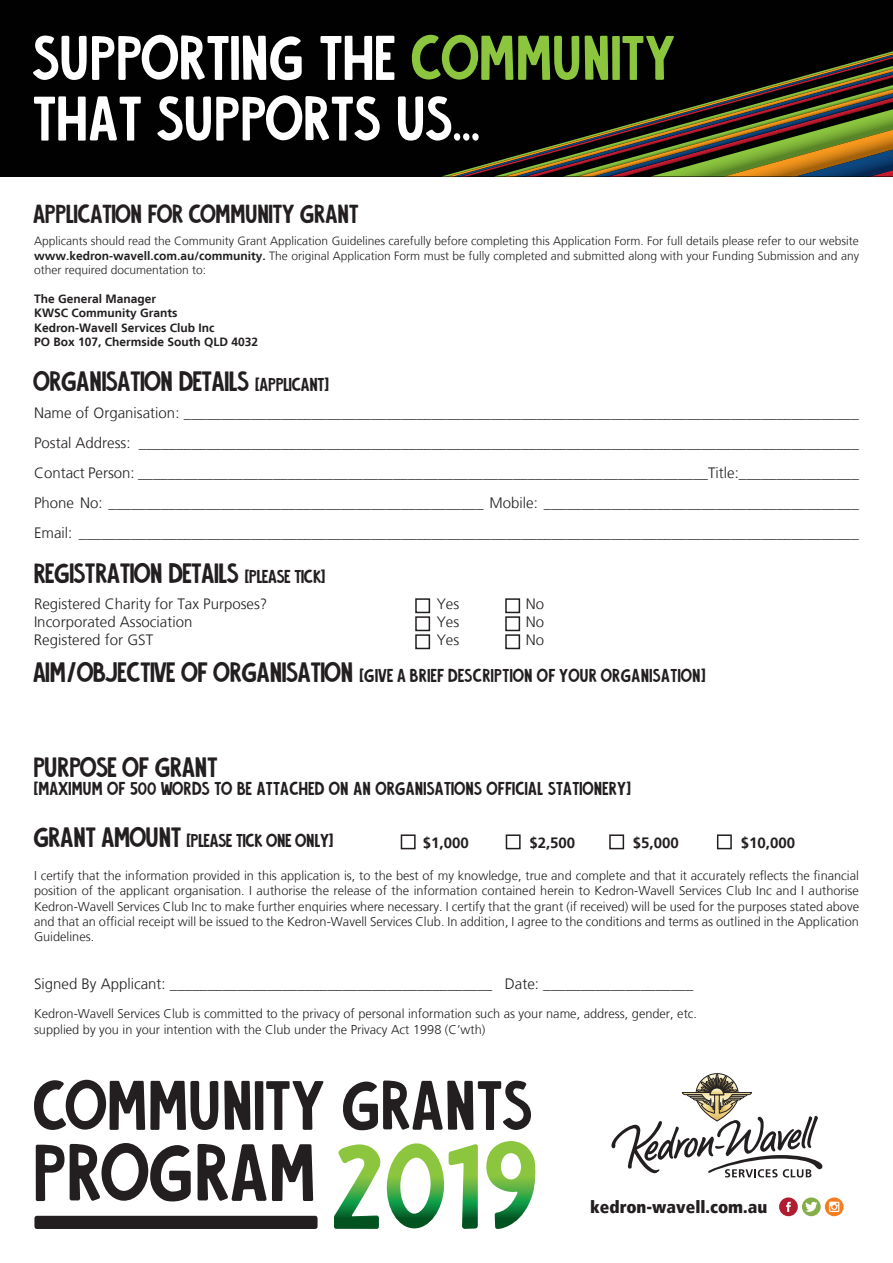
<style>
.page{position:relative;width:893px;height:1263px;background:#fff}
.page>*{position:absolute;margin:0;border:0;box-sizing:border-box;transform-origin:0 0}
.t1{font:50.55px/60.6px "Alvania";color:#fff}
.t2{font:22.5px "Alvania";letter-spacing:-.02em;color:#231f20}
.t3{font:21px "Alvania";letter-spacing:-.02em;color:#231f20}
.t4{font:900 condensed 17.25px "Frutiger LT";color:#231f20}
.t5{font:300 15px/30px "Frutiger LT";color:#231f20;text-align:justify}
.t6{font:15px "Alvania";letter-spacing:.01em;color:#231f20}
.t7{font:15px "Alvania";letter-spacing:-.02em;color:#231f20}
.t8{font:700 15px "Frutiger LT";color:#231f20}
.t9{font:300 12.75px/15.3px "Frutiger LT";color:#231f20;text-align:justify}
.t10{font:300 12px/14.4px "Frutiger LT";color:#231f20;text-align:justify}
.t11{font:700 12px/14.4px "Frutiger LT";color:#231f20}
.s1{color:#8bc63e}
.s2{font-weight:700}
.s3{font-size:15px}
.s4{font-size:22.5px}
</style>
<div class="page">
<div style="left:0;top:0;width:893px;height:176px;background:#010101"></div>
<svg style="left:454px;top:55px;width:439px;height:121px"></svg>
<div style="left:401px;top:834px;width:15px;height:15px;border:2px solid #231f20"></div>
<div style="left:506px;top:834px;width:15px;height:15px;border:2px solid #231f20"></div>
<div style="left:609px;top:834px;width:15px;height:15px;border:2px solid #231f20"></div>
<div style="left:415px;top:598px;width:15px;height:15px;border:2px solid #231f20"></div>
<div style="left:505px;top:598px;width:15px;height:15px;border:2px solid #231f20"></div>
<div style="left:415px;top:616px;width:15px;height:15px;border:2px solid #231f20"></div>
<div style="left:505px;top:616px;width:15px;height:15px;border:2px solid #231f20"></div>
<div style="left:415px;top:634px;width:15px;height:15px;border:2px solid #231f20"></div>
<div style="left:505px;top:634px;width:15px;height:15px;border:2px solid #231f20"></div>
<svg style="left:611px;top:1074px;width:211px;height:103px"></svg>
<div style="left:779px;top:1197px;width:19px;height:19px;background:#b01c31;border-radius:50%"></div>
<svg style="left:786px;top:1202px;width:5px;height:10px"></svg>
<svg style="left:802px;top:1197px;width:19px;height:19px"></svg>
<svg style="left:805px;top:1202px;width:12px;height:10px"></svg>
<svg style="left:825px;top:1197px;width:19px;height:19px"></svg>
<svg style="left:829px;top:1202px;width:10px;height:10px"></svg>
<div style="left:717px;top:834px;width:15px;height:15px;border:2px solid #231f20"></div>
<svg style="left:34px;top:1079px;width:184px;height:51px"></svg>
<svg style="left:224px;top:1081px;width:26px;height:49px"></svg>
<div style="left:255px;top:1081px;width:8px;height:49px;background:#231f20"></div>
<svg style="left:266px;top:1081px;width:58px;height:49px"></svg>
<svg style="left:343px;top:1080px;width:188px;height:51px"></svg>
<svg style="left:36px;top:1145px;width:28px;height:56px"></svg>
<svg style="left:70px;top:1143px;width:121px;height:59px"></svg>
<svg style="left:198px;top:1144px;width:115px;height:57px"></svg>
<svg style="left:334px;top:1141px;width:202px;height:88px"></svg>
<div style="left:34px;top:1216px;width:284px;height:13px;background:#231f20;border-radius:3px"></div>
<h1 class="t1" style="left:34px;top:33px;width:644px">SUPPORTING THE <span class="s1">COMMUNITY<br></span>THAT SUPPORTS US...</h1>
<h3 class="t3" style="left:34px;top:199px;width:327px">APPLICATION FOR COMMUNITY GRANT</h3>
<p class="t10" style="left:34px;top:234px;width:826px">Applicants should read the Community Grant Application Guidelines carefully before completing this Application Form. For full details please refer to our website <span class="s2">www.kedron-wavell.com.au/community.</span> The original Application Form must be fully completed and submitted along with your Funding Submission and any other required documentation to:</p>
<p class="t11" style="left:34px;top:292px;width:226px">The General Manager<br>KWSC Community Grants<br>Kedron-Wavell Services Club Inc<br>PO Box 107, Chermside South QLD 4032</p>
<h2 class="t2" style="left:34px;top:366px;width:297px">ORGANISATION DETAILS <span class="s3">[APPLICANT]</span></h2>
<p class="t5" style="left:34px;top:398px;width:826px">Name of Organisation: __________________________________________________________________________________________ Postal Address: ________________________________________________________________________________________________ Contact Person: ____________________________________________________________________________Title:________________ Phone No: __________________________________________________ Mobile: __________________________________________ Email: ________________________________________________________________________________________________________</p>
<h2 class="t2" style="left:34px;top:558px;width:294px">REGISTRATION DETAILS <span class="s3">[PLEASE TICK]</span></h2>
<p class="t5" style="left:34px;top:589px;width:235px">Registered Charity for Tax Purposes?</p>
<p class="t5" style="left:437px;top:589px;width:24px">Yes</p>
<p class="t5" style="left:526px;top:589px;width:20px">No</p>
<p class="t5" style="left:34px;top:607px;width:160px">Incorporated Association</p>
<p class="t5" style="left:437px;top:607px;width:24px">Yes</p>
<p class="t5" style="left:526px;top:607px;width:20px">No</p>
<p class="t5" style="left:34px;top:625px;width:121px">Registered for GST</p>
<p class="t5" style="left:437px;top:625px;width:24px">Yes</p>
<p class="t5" style="left:526px;top:625px;width:20px">No</p>
<p class="t6" style="left:34px;top:665px;width:674px"><span class="s4">AIM/OBJECTIVE OF ORGANISATION</span> [GIVE A BRIEF DESCRIPTION OF YOUR ORGANISATION]</p>
<h2 class="t2" style="left:34px;top:752px;width:186px">PURPOSE OF GRANT</h2>
<p class="t6" style="left:34px;top:778px;width:599px">[MAXIMUM OF 500 WORDS TO BE ATTACHED ON AN ORGANISATIONS OFFICIAL STATIONERY]</p>
<p class="t7" style="left:34px;top:830px;width:301px"><span class="s4">GRANT AMOUNT</span> [PLEASE TICK ONE ONLY]</p>
<p class="t9" style="left:34px;top:868px;width:826px">I certify that the information provided in this application is, to the best of my knowledge, true and complete and that it accurately reflects the financial position of the applicant organisation. I authorise the release of the information contained herein to Kedron-Wavell Services Club Inc and I authorise Kedron-Wavell Services Club Inc to make further enquiries where necessary. I certify that the grant (if received) will be used for the purposes stated above and that an official receipt will be issued to the Kedron-Wavell Services Club. In addition, I agree to the conditions and terms as outlined in the Application Guidelines.</p>
<p class="t5" style="left:34px;top:969px;width:661px">Signed By Applicant: ___________________________________________ Date: ____________________</p>
<p class="t9" style="left:34px;top:1006px;width:665px">Kedron-Wavell Services Club is committed to the privacy of personal information such as your name, address, gender, etc. supplied by you in your intention with the Club under the Privacy Act 1998 (C’wth)</p>
<p class="t8" style="left:423px;top:833px;width:47px">$1,000</p>
<p class="t8" style="left:529px;top:833px;width:47px">$2,500</p>
<p class="t8" style="left:633px;top:833px;width:47px">$5,000</p>
<p class="t8" style="left:741px;top:833px;width:56px">$10,000</p>
<p class="t4" style="left:590px;top:1197px;width:178px">kedron-wavell.com.au</p>
</div>
